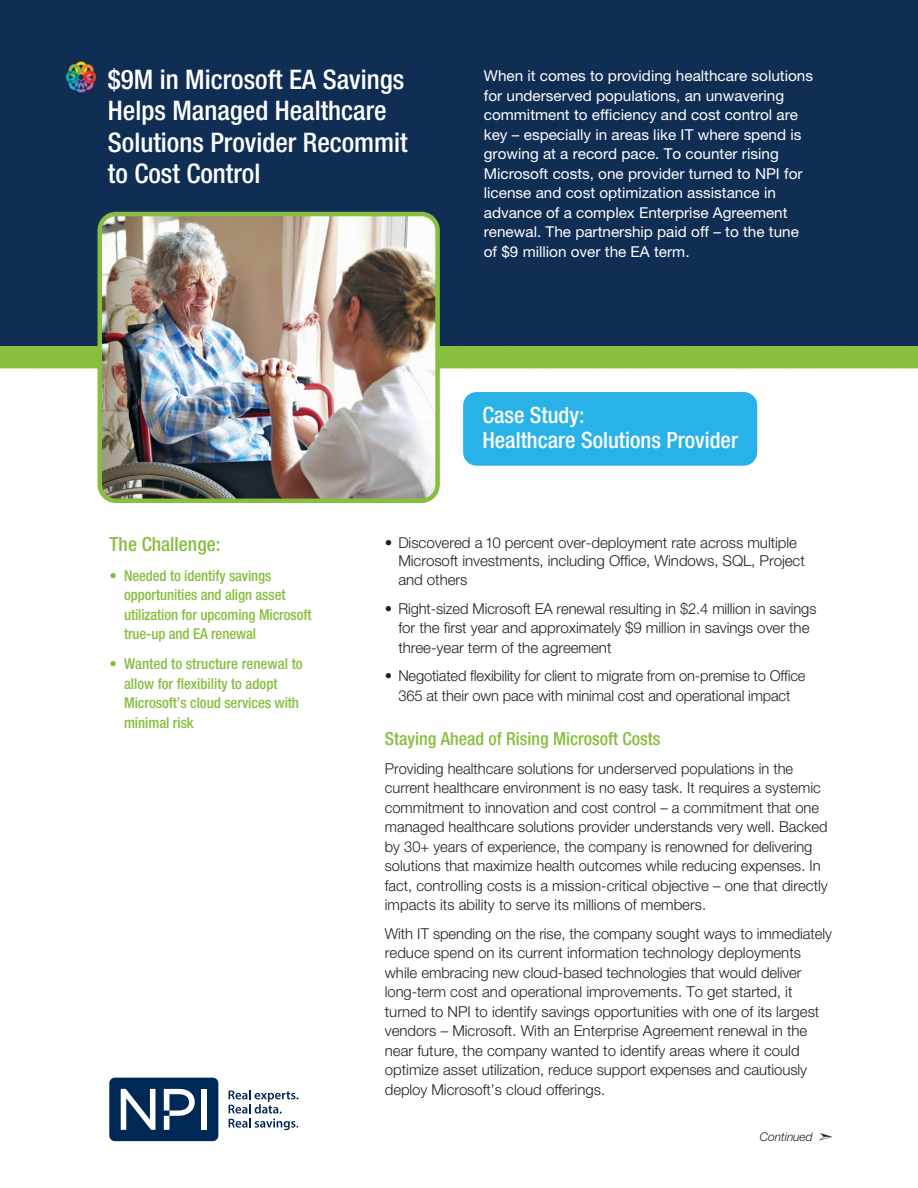
<style>
.page{position:relative;width:918px;height:1188px;background:#fff}
.page>*{position:absolute;margin:0;border:0;box-sizing:border-box;transform-origin:0 0}
.t1{font:500 condensed 27px/31.5px "Helvetica Neue";color:#fff}
.t2{font:500 condensed 22.5px "Helvetica Neue";color:#fff}
.t3{font:500 condensed 19.5px "Helvetica Neue";color:#87be3f}
.t4{font:500 condensed 18px "Helvetica Neue";color:#87be3f}
.t5{font:300 15px/19.5px "Helvetica Neue";color:#231f20}
.t6{font:15px "Helvetica Neue";color:#fff}
.t7{font:500 condensed 15px/19.5px "Helvetica Neue";letter-spacing:-.005em;color:#87be3f}
.t8{font:italic 300 12px "Helvetica Neue";color:#231f20}
</style>
<div class="page">
<img style="left:0;top:0;width:918px;height:1142px">
<div style="left:463px;top:392px;width:294px;height:74px;background:#29b2e7;border-radius:13px"></div>
<div style="left:109px;top:1078px;width:109px;height:63px;background:#002855;border-radius:6px"></div>
<svg style="left:121px;top:1089px;width:34px;height:41px"></svg>
<div style="left:201px;top:1089px;width:6px;height:41px;background:#fff"></div>
<svg style="left:164px;top:1089px;width:31px;height:41px"></svg>
<svg style="left:229px;top:1090px;width:69px;height:40px"></svg>
<img style="left:100px;top:215px;width:338px;height:285px">
<div style="left:98px;top:212px;width:342px;height:291px;border:4px solid #87be3f;border-radius:16px"></div>
<p class="t1" style="left:108px;top:63px;width:298px">$9M in Microsoft EA Savings<br>Helps Managed Healthcare</p>
<p class="t1" style="left:108px;top:126px;width:301px">Solutions Provider Recommit</p>
<p class="t1" style="left:108px;top:157px;width:154px">to Cost Control</p>
<p class="t6" style="left:484px;top:67px;width:331px">When it comes to providing healthcare solutions</p>
<p class="t6" style="left:484px;top:86px;width:302px">for underserved populations, an unwavering</p>
<p class="t6" style="left:484px;top:106px;width:316px">commitment to efficiency and cost control are</p>
<p class="t6" style="left:484px;top:125px;width:319px">key – especially in areas like IT where spend is</p>
<p class="t6" style="left:484px;top:145px;width:296px">growing at a record pace. To counter rising</p>
<p class="t6" style="left:484px;top:164px;width:320px">Microsoft costs, one provider turned to NPI for</p>
<p class="t6" style="left:484px;top:184px;width:294px">license and cost optimization assistance in</p>
<p class="t6" style="left:484px;top:203px;width:305px">advance of a complex Enterprise Agreement</p>
<p class="t6" style="left:484px;top:223px;width:317px">renewal. The partnership paid off – to the tune</p>
<p class="t6" style="left:484px;top:242px;width:207px">of $9 million over the EA term.</p>
<p class="t2" style="left:482px;top:401px;width:104px">Case Study:</p>
<p class="t2" style="left:482px;top:427px;width:257px">Healthcare Solutions Provider</p>
<p class="t3" style="left:110px;top:532px;width:112px">The Challenge:</p>
<p class="t7" style="left:110px;top:566px;width:163px">• Needed to identify savings</p>
<p class="t7" style="left:124px;top:585px;width:189px">opportunities and align asset utilization for upcoming Microsoft</p>
<p class="t7" style="left:124px;top:624px;width:134px">true-up and EA renewal</p>
<p class="t7" style="left:110px;top:654px;width:195px">• Wanted to structure renewal to</p>
<p class="t7" style="left:124px;top:674px;width:155px">allow for flexibility to adopt</p>
<p class="t7" style="left:124px;top:693px;width:177px">Microsoft’s cloud services with</p>
<p class="t7" style="left:124px;top:713px;width:71px">minimal risk</p>
<p class="t5" style="left:385px;top:532px;width:414px">• Discovered a 10 percent over-deployment rate across multiple</p>
<p class="t5" style="left:398px;top:550px;width:408px">Microsoft investments, including Office, Windows, SQL, Project</p>
<p class="t5" style="left:398px;top:570px;width:71px">and others</p>
<p class="t5" style="left:385px;top:598px;width:433px">• Right-sized Microsoft EA renewal resulting in $2.4 million in savings</p>
<p class="t5" style="left:398px;top:618px;width:413px">for the first year and approximately $9 million in savings over the</p>
<p class="t5" style="left:398px;top:637px;width:215px">three-year term of the agreement</p>
<p class="t5" style="left:385px;top:666px;width:422px">• Negotiated flexibility for client to migrate from on-premise to Office</p>
<p class="t5" style="left:398px;top:685px;width:394px">365 at their own pace with minimal cost and operational impact</p>
<p class="t4" style="left:385px;top:728px;width:277px">Staying Ahead of Rising Microsoft Costs</p>
<p class="t5" style="left:385px;top:758px;width:445px">Providing healthcare solutions for underserved populations in the current healthcare environment is no easy task. It requires a systemic commitment to innovation and cost control – a commitment that one managed healthcare solutions provider understands very well. Backed by 30+ years of experience, the company is renowned for delivering solutions that maximize health outcomes while reducing expenses. In fact, controlling costs is a mission-critical objective – one that directly</p>
<p class="t5" style="left:385px;top:895px;width:323px">impacts its ability to serve its millions of members.</p>
<p class="t5" style="left:385px;top:923px;width:449px">With IT spending on the rise, the company sought ways to immediately reduce spend on its current information technology deployments while embracing new cloud-based technologies that would deliver long-term cost and operational improvements. To get started, it turned to NPI to identify savings opportunities with one of its largest vendors – Microsoft. With an Enterprise Agreement renewal in the near future, the company wanted to identify areas where it could optimize asset utilization, reduce support expenses and cautiously deploy Microsoft’s cloud offerings.</p>
<p class="t8" style="left:760px;top:1130px;width:76px">Continued ➣</p>
</div>
